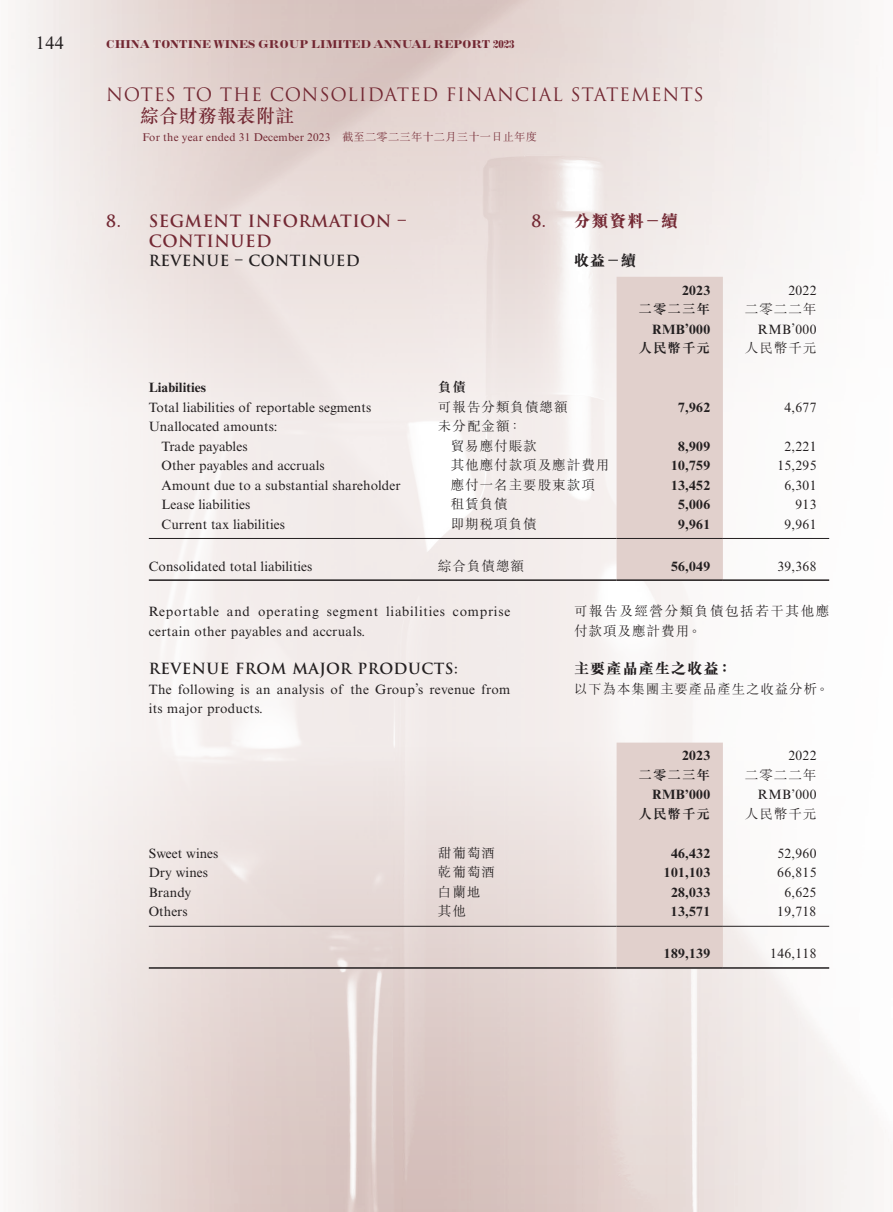
<style>
.page{position:relative;width:893px;height:1212px;background:#fff}
.page>*{position:absolute;margin:0;border:0;box-sizing:border-box;transform-origin:0 0}
.t1{font:500 18.75px "M Sung HK";letter-spacing:.03em;color:#732833}
.t2{font:18px "Trajan Pro";letter-spacing:.045em;color:#732833}
.t3{font:18px "Times New Roman MT Std";color:#231f20}
.t4{font:700 16.5px/19.5px "Trajan Pro";letter-spacing:.03em;color:#732833}
.t5{font:800 16.5px "M Sung HK";color:#732833}
.t6{font:700 15px "Trajan Pro";letter-spacing:.03em;color:#231f20}
.t7{font:800 15px "M Sung HK";letter-spacing:.08em;color:#231f20}
.t8{font:13.5px "Times New Roman MT Std";letter-spacing:.005em;color:#231f20}
.t9{font:300 13.5px "M Sung HK";letter-spacing:.075em;color:#231f20}
.t10{font:700 13.5px "Times New Roman MT Std";letter-spacing:.025em;color:#231f20}
.t11{font:13.5px/19.5px "Times New Roman MT Std";letter-spacing:.055em;color:#231f20}
.t12{font:13.5px/19.5px "Times New Roman MT Std";letter-spacing:.025em;color:#231f20}
.t13{font:300 13.5px/19.5px "M Sung HK";letter-spacing:.12em;color:#231f20}
.t14{font:700 13.5px "M Sung HK";letter-spacing:.075em;color:#231f20}
.t15{font:700 13.5px "Times New Roman MT Std";letter-spacing:.005em;color:#231f20}
.t16{font:11.25px "Times New Roman MT Std";letter-spacing:.02em;color:#732833}
.t17{font:700 11.25px "Inflex MT Std";letter-spacing:.005em;color:#732833;scale:.95 1}
.s1{font-family:"M Sung HK";font-weight:300}
.s2{font-family:"Trajan Pro";font-weight:700}
</style>
<div class="page">
<div style="left:617px;top:277px;width:106px;height:302px;background:#e1d0cc"></div>
<hr style="left:149px;top:538px;width:289px;height:1px;background:#231f20">
<hr style="left:438px;top:538px;width:179px;height:1px;background:#231f20">
<hr style="left:617px;top:538px;width:106px;height:1px;background:#231f20">
<hr style="left:723px;top:538px;width:106px;height:1px;background:#231f20">
<hr style="left:149px;top:579px;width:289px;height:2px;background:#231f20">
<hr style="left:438px;top:579px;width:179px;height:2px;background:#231f20">
<hr style="left:617px;top:579px;width:106px;height:2px;background:#231f20">
<hr style="left:723px;top:579px;width:106px;height:2px;background:#231f20">
<div style="left:617px;top:743px;width:106px;height:224px;background:#e1d0cc"></div>
<hr style="left:149px;top:926px;width:289px;height:1px;background:#231f20">
<hr style="left:438px;top:926px;width:179px;height:1px;background:#231f20">
<hr style="left:617px;top:926px;width:106px;height:1px;background:#231f20">
<hr style="left:723px;top:926px;width:106px;height:1px;background:#231f20">
<hr style="left:149px;top:967px;width:289px;height:2px;background:#231f20">
<hr style="left:438px;top:967px;width:179px;height:2px;background:#231f20">
<hr style="left:617px;top:967px;width:106px;height:2px;background:#231f20">
<hr style="left:723px;top:967px;width:106px;height:2px;background:#231f20">
<h2 class="t3" style="left:36px;top:33px;width:29px">144</h2>
<p class="t17" style="left:106px;top:38px;width:431px">CHINA TONTINE WINES GROUP LIMITED ANNUAL REPORT 2023</p>
<h2 class="t2" style="left:106px;top:83px;width:599px">NOTES TO THE CONSOLIDATED FINANCIAL STATEMENTS</h2>
<h1 class="t1" style="left:140px;top:103px;width:155px">綜合財務報表附註</h1>
<p class="t16" style="left:142px;top:130px;width:396px">For the year ended 31 December 2023 <span class="s1">截至二零二三年十二月三十一日止年度</span></p>
<p class="t4" style="left:149px;top:212px;width:259px;text-indent:-43px">8. SEGMENT INFORMATION –<br>CONTINUED</p>
<p class="t6" style="left:149px;top:252px;width:213px">REVENUE – CONTINUED</p>
<p class="t5" style="left:531px;top:213px;width:148px"><span class="s2">8.</span> 分類資料－續</p>
<p class="t7" style="left:574px;top:253px;width:64px">收益－續</p>
<p class="t10" style="left:682px;top:282px;width:30px">2023</p>
<p class="t8" style="left:788px;top:282px;width:30px">2022</p>
<p class="t14" style="left:639px;top:302px;width:73px">二零二三年</p>
<p class="t9" style="left:745px;top:300px;width:73px">二零二二年</p>
<p class="t10" style="left:652px;top:321px;width:60px">RMB’000</p>
<p class="t8" style="left:758px;top:321px;width:60px">RMB’000</p>
<p class="t14" style="left:639px;top:341px;width:73px">人民幣千元</p>
<p class="t9" style="left:745px;top:339px;width:73px">人民幣千元</p>
<p class="t15" style="left:149px;top:379px;width:59px">Liabilities</p>
<p class="t14" style="left:438px;top:380px;width:30px">負債</p>
<p class="t8" style="left:149px;top:399px;width:224px">Total liabilities of reportable segments</p>
<p class="t9" style="left:438px;top:397px;width:131px">可報告分類負債總額</p>
<p class="t10" style="left:678px;top:399px;width:34px">7,962</p>
<p class="t8" style="left:784px;top:399px;width:34px">4,677</p>
<p class="t8" style="left:149px;top:419px;width:130px">Unallocated amounts:</p>
<p class="t9" style="left:438px;top:417px;width:85px">未分配金額：</p>
<p class="t8" style="left:162px;top:438px;width:87px">Trade payables</p>
<p class="t9" style="left:451px;top:436px;width:88px">貿易應付賬款</p>
<p class="t10" style="left:678px;top:438px;width:34px">8,909</p>
<p class="t8" style="left:784px;top:438px;width:34px">2,221</p>
<p class="t8" style="left:162px;top:458px;width:165px">Other payables and accruals</p>
<p class="t9" style="left:451px;top:456px;width:160px">其他應付款項及應計費用</p>
<p class="t10" style="left:671px;top:457px;width:41px">10,759</p>
<p class="t8" style="left:777px;top:458px;width:41px">15,295</p>
<p class="t8" style="left:162px;top:477px;width:241px">Amount due to a substantial shareholder</p>
<p class="t9" style="left:451px;top:475px;width:146px">應付一名主要股東款項</p>
<p class="t10" style="left:671px;top:477px;width:41px">13,452</p>
<p class="t8" style="left:784px;top:477px;width:34px">6,301</p>
<p class="t8" style="left:162px;top:497px;width:90px">Lease liabilities</p>
<p class="t9" style="left:451px;top:495px;width:59px">租賃負債</p>
<p class="t10" style="left:678px;top:496px;width:34px">5,006</p>
<p class="t8" style="left:795px;top:497px;width:22px">913</p>
<p class="t8" style="left:162px;top:516px;width:125px">Current tax liabilities</p>
<p class="t9" style="left:451px;top:514px;width:88px">即期稅項負債</p>
<p class="t10" style="left:678px;top:516px;width:34px">9,961</p>
<p class="t8" style="left:784px;top:516px;width:34px">9,961</p>
<p class="t8" style="left:149px;top:558px;width:165px">Consolidated total liabilities</p>
<p class="t9" style="left:438px;top:556px;width:88px">綜合負債總額</p>
<p class="t10" style="left:671px;top:558px;width:41px">56,049</p>
<p class="t8" style="left:777px;top:558px;width:41px">39,368</p>
<p class="t11" style="left:149px;top:602px;width:363px">Reportable and operating segment liabilities comprise certain other payables and accruals.</p>
<p class="t6" style="left:149px;top:659px;width:310px">REVENUE FROM MAJOR PRODUCTS:</p>
<p class="t12" style="left:149px;top:679px;width:363px">The following is an analysis of the Group’s revenue from its major products.</p>
<p class="t10" style="left:682px;top:747px;width:30px">2023</p>
<p class="t8" style="left:788px;top:748px;width:30px">2022</p>
<p class="t14" style="left:639px;top:768px;width:73px">二零二三年</p>
<p class="t9" style="left:745px;top:765px;width:73px">二零二二年</p>
<p class="t10" style="left:652px;top:786px;width:60px">RMB’000</p>
<p class="t8" style="left:758px;top:787px;width:60px">RMB’000</p>
<p class="t14" style="left:639px;top:807px;width:73px">人民幣千元</p>
<p class="t9" style="left:745px;top:804px;width:73px">人民幣千元</p>
<p class="t8" style="left:149px;top:845px;width:71px">Sweet wines</p>
<p class="t9" style="left:438px;top:843px;width:59px">甜葡萄酒</p>
<p class="t10" style="left:671px;top:845px;width:41px">46,432</p>
<p class="t8" style="left:777px;top:845px;width:41px">52,960</p>
<p class="t8" style="left:149px;top:865px;width:61px">Dry wines</p>
<p class="t9" style="left:438px;top:863px;width:59px">乾葡萄酒</p>
<p class="t10" style="left:664px;top:864px;width:48px">101,103</p>
<p class="t8" style="left:777px;top:865px;width:41px">66,815</p>
<p class="t8" style="left:149px;top:884px;width:44px">Brandy</p>
<p class="t9" style="left:438px;top:882px;width:44px">白蘭地</p>
<p class="t10" style="left:671px;top:884px;width:41px">28,033</p>
<p class="t8" style="left:784px;top:884px;width:34px">6,625</p>
<p class="t8" style="left:149px;top:904px;width:41px">Others</p>
<p class="t9" style="left:438px;top:902px;width:30px">其他</p>
<p class="t10" style="left:671px;top:903px;width:41px">13,571</p>
<p class="t8" style="left:777px;top:904px;width:41px">19,718</p>
<p class="t10" style="left:664px;top:945px;width:48px">189,139</p>
<p class="t8" style="left:770px;top:946px;width:48px">146,118</p>
<p class="t13" style="left:574px;top:600px;width:257px">可報告及經營分類負債包括若干其他應付款項及應計費用。</p>
<p class="t7" style="left:574px;top:661px;width:160px">主要產品產生之收益：</p>
<p class="t9" style="left:574px;top:679px;width:257px">以下為本集團主要產品產生之收益分析。</p>
</div>
